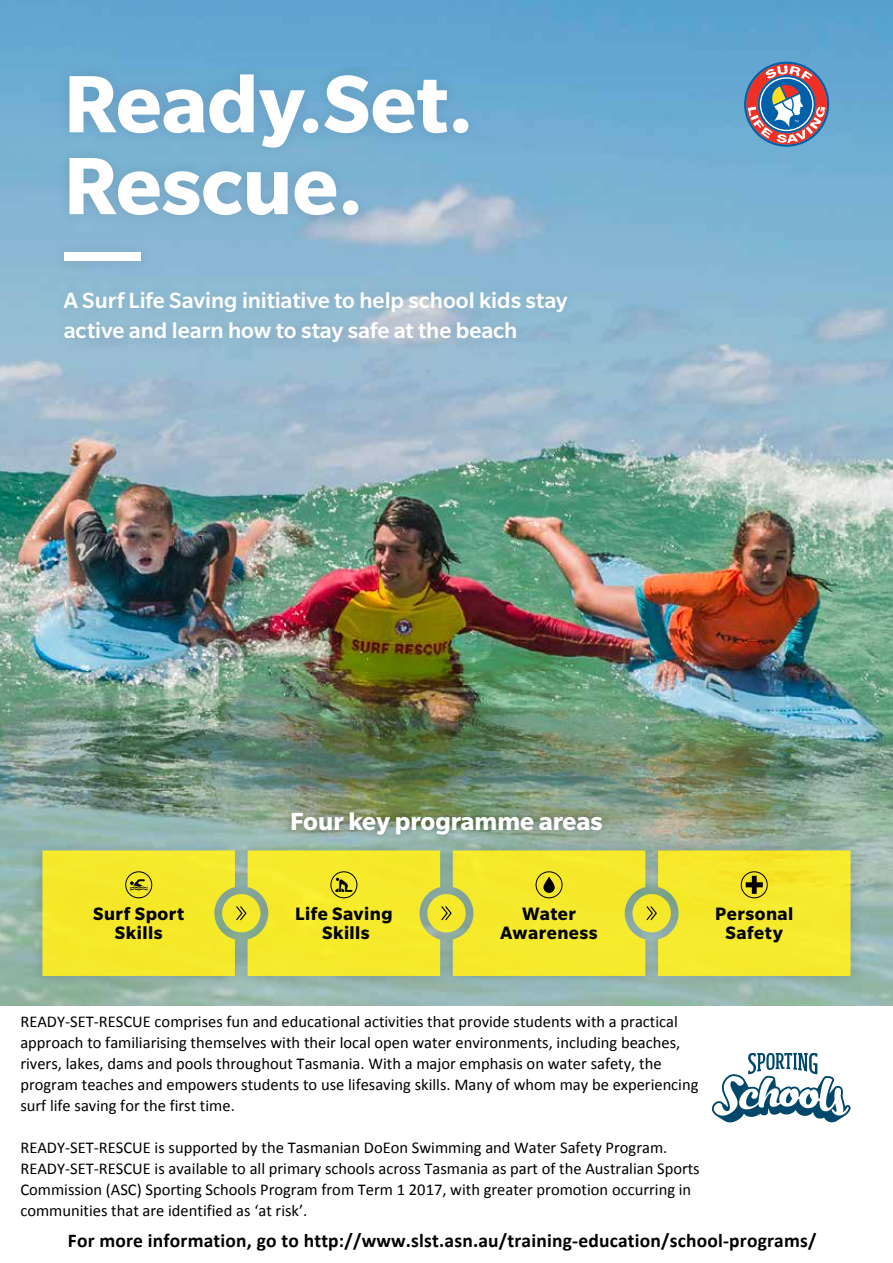
<style>
.page{position:relative;width:893px;height:1263px;background:#fff}
.page>*{position:absolute;margin:0;border:0;box-sizing:border-box;transform-origin:0 0}
.t1{font:700 88.35px/81.9px "Slate Std";color:#fff}
.t2{font:700 27px "Slate Std";color:#fff}
.t3{font:500 24px/30px "Slate Std";color:#fff}
.t4{font:700 19.5px "Calibri";letter-spacing:.01em;color:#000}
.t5{font:700 19.5px/19.5px "Slate Std";letter-spacing:.025em;color:#000;text-align:center}
.t6{font:16.5px/21px "Calibri";color:#000}
</style>
<div class="page">
<img style="left:0;top:0;width:893px;height:1005px">
<svg style="left:744px;top:62px;width:85px;height:85px"></svg>
<div style="left:28px;top:836px;width:837px;height:154px;background:#000;opacity:.2"></div>
<svg style="left:43px;top:850px;width:807px;height:126px;fill:#f6e92b"></svg>
<svg style="left:235px;top:905px;width:12px;height:16px"></svg>
<svg style="left:440px;top:905px;width:12px;height:16px"></svg>
<svg style="left:645px;top:905px;width:13px;height:16px"></svg>
<div style="left:536px;top:871px;width:27px;height:27px;border:1px solid #000;border-radius:50%"></div>
<svg style="left:543px;top:877px;width:12px;height:16px"></svg>
<div style="left:282px;top:804px;width:328px;height:40px;background:#000;opacity:.3"></div>
<div style="left:56px;top:60px;width:426px;height:169px;background:#000;opacity:.1"></div>
<div style="left:51px;top:279px;width:529px;height:76px;background:#000;opacity:.1"></div>
<div style="left:50px;top:238px;width:104px;height:37px;background:#88b6d4"></div>
<div style="left:64px;top:253px;width:76px;height:8px;background:#fff"></div>
<div style="left:125px;top:871px;width:27px;height:27px;border:1px solid #000;border-radius:50%"></div>
<svg style="left:130px;top:879px;width:18px;height:12px"></svg>
<div style="left:330px;top:871px;width:27px;height:27px;border:1px solid #000;border-radius:50%"></div>
<svg style="left:335px;top:878px;width:17px;height:14px"></svg>
<div style="left:741px;top:871px;width:27px;height:27px;border:1px solid #000;border-radius:50%"></div>
<svg style="left:746px;top:876px;width:17px;height:18px"></svg>
<svg style="left:712px;top:1053px;width:139px;height:69px"></svg>
<h1 class="t1" style="left:64px;top:62px;width:411px">Ready.Set.<br>Rescue.</h1>
<h3 class="t3" style="left:64px;top:285px;width:505px">A Surf Life Saving initiative to help school kids stay active and learn how to stay safe at the beach</h3>
<p class="t5" style="left:93px;top:903px;width:93px">Surf Sport<br>Skills</p>
<h2 class="t2" style="left:290px;top:807px;width:314px">Four key programme areas</h2>
<p class="t5" style="left:295px;top:903px;width:99px">Life Saving<br>Skills</p>
<p class="t5" style="left:500px;top:903px;width:99px">Water<br>Awareness</p>
<p class="t5" style="left:715px;top:903px;width:80px">Personal<br>Safety</p>
<p class="t6" style="left:20px;top:1011px;width:680px">READY-SET-RESCUE comprises fun and educational activities that provide students with a practical approach to familiarising themselves with their local open water environments, including beaches, rivers, lakes, dams and pools throughout Tasmania. With a major emphasis on water safety, the program teaches and empowers students to use lifesaving skills. Many of whom may be experiencing surf life saving for the first time.</p>
<p class="t6" style="left:20px;top:1137px;width:681px">READY-SET-RESCUE is supported by the Tasmanian DoEon Swimming and Water Safety Program.<br>READY-SET-RESCUE is available to all primary schools across Tasmania as part of the Australian Sports Commission (ASC) Sporting Schools Program from Term 1 2017, with greater promotion occurring in communities that are identified as ‘at risk’.</p>
<p class="t4" style="left:68px;top:1228px;width:750px">For more information, go to http://www.slst.asn.au/training-education/school-programs/</p>
</div>
